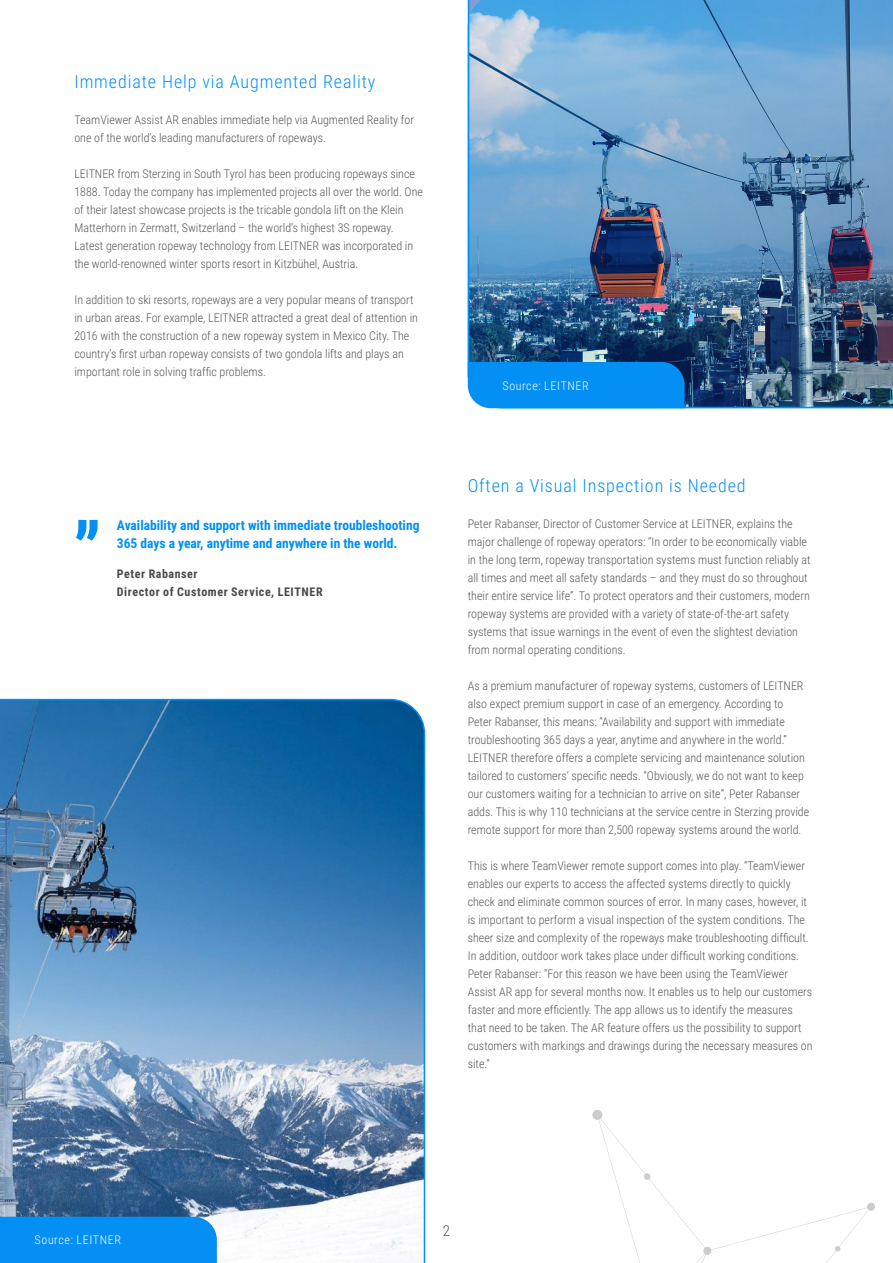
<style>
.page{position:relative;width:893px;height:1263px;background:#fff}
.page>*{position:absolute;margin:0;border:0;box-sizing:border-box;transform-origin:0 0}
.t1{font:700 72px "Roboto Condensed";color:#038ff4}
.t2{font:300 18px "Roboto Condensed";letter-spacing:.05em;color:#038ff4}
.t3{font:300 15px "Roboto Condensed";color:#575756}
.t4{font:700 13.5px/18px "Roboto Condensed";color:#038ff4}
.t5{font:300 12px/18px "Roboto Condensed";color:#575756}
.t6{font:700 12px/18px "Roboto Condensed";letter-spacing:.05em;color:#4a4a49}
.t7{font:300 12px "Roboto Condensed";letter-spacing:.055em;color:#fff}
</style>
<div class="page">
<img style="left:468px;top:0;width:425px;height:408px">
<div style="left:468px;top:362px;width:217px;height:46px;background:#038ff4"></div>
<svg style="left:0;top:699px;width:425px;height:559px;background:#5386b4"></svg>
<div style="left:0;top:1217px;width:217px;height:46px;background:#038ff4"></div>
<svg style="left:285px;top:1109px;width:590px;height:154px"></svg>
<h2 class="t2" style="left:74px;top:69px;width:302px">Immediate Help via Augmented Reality</h2>
<p class="t5" style="left:74px;top:110px;width:341px">TeamViewer Assist AR enables immediate help via Augmented Reality for one of the world’s leading manufacturers of ropeways.</p>
<p class="t5" style="left:74px;top:164px;width:350px">LEITNER from Sterzing in South Tyrol has been producing ropeways since 1888. Today the company has implemented projects all over the world. One of their latest showcase projects is the tricable gondola lift on the Klein Matterhorn in Zermatt, Switzerland – the world’s highest 3S ropeway.<br>Latest generation ropeway technology from LEITNER was incorporated in the world-renowned winter sports resort in Kitzbühel, Austria.</p>
<p class="t5" style="left:74px;top:290px;width:345px">In addition to ski resorts, ropeways are a very popular means of transport in urban areas. For example, LEITNER attracted a great deal of attention in 2016 with the construction of a new ropeway system in Mexico City. The country’s first urban ropeway consists of two gondola lifts and plays an important role in solving traffic problems.</p>
<h1 class="t1" style="left:73px;top:453px;width:29px">„</h1>
<p class="t4" style="left:117px;top:516px;width:304px">Availability and support with immediate troubleshooting<br>365 days a year, anytime and anywhere in the world.</p>
<p class="t6" style="left:117px;top:564px;width:207px">Peter Rabanser<br>Director of Customer Service, LEITNER</p>
<p class="t7" style="left:502px;top:377px;width:88px">Source: LEITNER</p>
<h2 class="t2" style="left:468px;top:473px;width:279px">Often a Visual Inspection is Needed</h2>
<p class="t5" style="left:468px;top:514px;width:344px">Peter Rabanser, Director of Customer Service at LEITNER, explains the major challenge of ropeway operators: “In order to be economically viable in the long term, ropeway transportation systems must function reliably at all times and meet all safety standards – and they must do so throughout their entire service life”. To protect operators and their customers, modern ropeway systems are provided with a variety of state-of-the-art safety systems that issue warnings in the event of even the slightest deviation from normal operating conditions.</p>
<p class="t5" style="left:468px;top:676px;width:343px">As a premium manufacturer of ropeway systems, customers of LEITNER also expect premium support in case of an emergency. According to Peter Rabanser, this means: “Availability and support with immediate troubleshooting 365 days a year, anytime and anywhere in the world.” LEITNER therefore offers a complete servicing and maintenance solution tailored to customers‘ specific needs. “Obviously, we do not want to keep our customers waiting for a technician to arrive on site”, Peter Rabanser adds. This is why 110 technicians at the service centre in Sterzing provide remote support for more than 2,500 ropeway systems around the world.</p>
<p class="t5" style="left:468px;top:856px;width:346px">This is where TeamViewer remote support comes into play. “TeamViewer enables our experts to access the affected systems directly to quickly check and eliminate common sources of error. In many cases, however, it is important to perform a visual inspection of the system conditions. The sheer size and complexity of the ropeways make troubleshooting difficult.<br>In addition, outdoor work takes place under difficult working conditions.<br>Peter Rabanser: “For this reason we have been using the TeamViewer Assist AR app for several months now. It enables us to help our customers faster and more efficiently. The app allows us to identify the measures that need to be taken. The AR feature offers us the possibility to support customers with markings and drawings during the necessary measures on site.”</p>
<p class="t7" style="left:35px;top:1232px;width:88px">Source: LEITNER</p>
<p class="t3" style="left:443px;top:1220px;width:9px">2</p>
</div>
